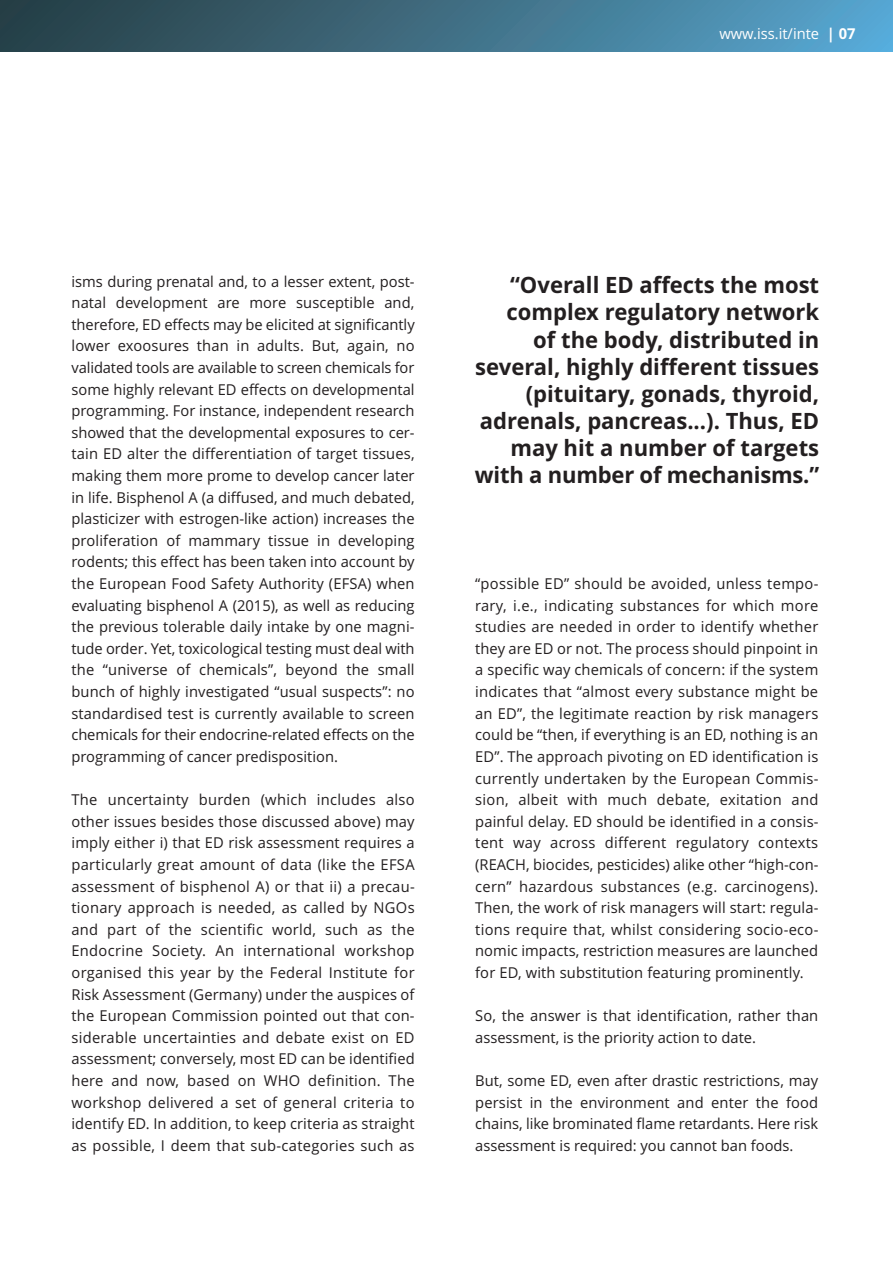
<style>
.page{position:relative;width:893px;height:1263px;background:#fff}
.page>*{position:absolute;margin:0;border:0;box-sizing:border-box;transform-origin:0 0}
.t1{font:700 22.5px/27.2px "Open Sans";color:#231f20;text-align:right}
.t2{font:15px/21.6px "Open Sans";color:#231f20;text-align:justify}
.t3{font:15px "Open Sans";color:#fff}
.s1{font-weight:700}
</style>
<div class="page">
<div style="left:0;top:0;width:893px;height:51px;background:linear-gradient(to right,#273b3f,#58a6cf)"></div>
<p class="t3" style="left:719px;top:25px;width:138px">www.iss.it/inte <span class="s1">| 07</span></p>
<p class="t2" style="left:71px;top:271px;width:345px">isms during prenatal and, to a lesser extent, post&shy;natal development are more susceptible and, therefore, ED effects may be elicited at significantly lower exoosures than in adults. But, again, no validated tools are available to screen chemicals for some highly relevant ED effects on developmental programming. For instance, independent research showed that the developmental exposures to cer&shy;tain ED alter the differentiation of target tissues, making them more prome to develop cancer later in life. Bisphenol A (a diffused, and much debated, plasticizer with estrogen-like action) increases the proliferation of mammary tissue in developing rodents; this effect has been taken into account by the European Food Safety Authority (EFSA) when evaluating bisphenol A (2015), as well as reducing the previous tolerable daily intake by one magni&shy;tude order. Yet, toxicological testing must deal with the “universe of chemicals”, beyond the small bunch of highly investigated “usual suspects”: no standardised test is currently available to screen chemicals for their endocrine-related effects on the programming of cancer predisposition.</p>
<p class="t2" style="left:71px;top:789px;width:345px">The uncertainty burden (which includes also other issues besides those discussed above) may imply either i) that ED risk assessment requires a particularly great amount of data (like the EFSA assessment of bisphenol A) or that ii) a precau&shy;tionary approach is needed, as called by NGOs and part of the scientific world, such as the Endocrine Society. An international workshop organised this year by the Federal Institute for Risk Assessment (Germany) under the auspices of the European Commission pointed out that con&shy;siderable uncertainties and debate exist on ED assessment; conversely, most ED can be identified here and now, based on WHO definition. The workshop delivered a set of general criteria to identify ED. In addition, to keep criteria as straight as possible, I deem that sub-categories such as</p>
<p class="t1" style="left:475px;top:272px;width:346px">“Overall ED affects the most complex regulatory network<br>of the body, distributed in several, highly different tissues (pituitary, gonads, thyroid, adrenals, pancreas...). Thus, ED may hit a number of targets with a number of mechanisms.”</p>
<p class="t2" style="left:475px;top:573px;width:345px">“possible ED” should be avoided, unless tempo&shy;rary, i.e., indicating substances for which more studies are needed in order to identify whether they are ED or not. The process should pinpoint in a specific way chemicals of concern: if the system indicates that “almost every substance might be an ED”, the legitimate reaction by risk managers could be “then, if everything is an ED, nothing is an ED”. The approach pivoting on ED identification is currently undertaken by the European Commis&shy;sion, albeit with much debate, exitation and painful delay. ED should be identified in a consis&shy;tent way across different regulatory contexts (REACH, biocides, pesticides) alike other “high-con&shy;cern” hazardous substances (e.g. carcinogens).<br>Then, the work of risk managers will start: regula&shy;tions require that, whilst considering socio-eco&shy;nomic impacts, restriction measures are launched for ED, with substitution featuring prominently.</p>
<p class="t2" style="left:475px;top:1005px;width:345px">So, the answer is that identification, rather than assessment, is the priority action to date.</p>
<p class="t2" style="left:475px;top:1070px;width:345px">But, some ED, even after drastic restrictions, may persist in the environment and enter the food chains, like brominated flame retardants. Here risk assessment is required: you cannot ban foods.</p>
</div>
